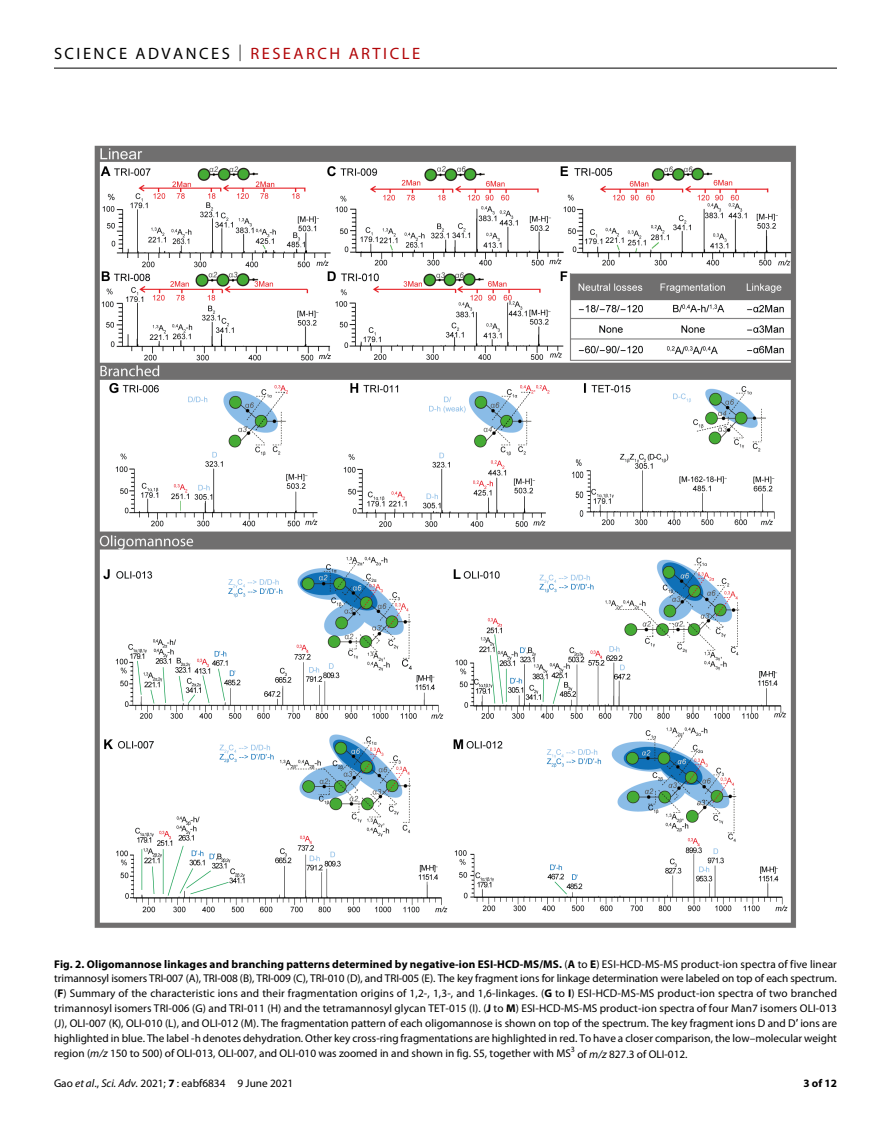
<style>
.page{position:relative;width:891px;height:1134px;background:#fff}
.page>*{position:absolute;margin:0;border:0;box-sizing:border-box;transform-origin:0 0}
.t1{font:16.5px "Myriad Pro";letter-spacing:.15em;color:#000}
.t2{font:11.25px/15px "Myriad Pro";color:#000;text-align:justify}
.t3{font:700 11.25px "Myriad Pro";color:#000}
.s1{font-weight:300}
.s2{color:#b10508}
.s3{font-weight:700}
.s4{font-style:italic}
</style>
<div class="page">
<hr style="left:54px;top:68px;width:783px;height:1px;background:#000">
<img style="left:94px;top:145px;width:702px;height:783px">
<h1 class="t1" style="left:54px;top:40px;width:368px">SCIENCE ADVANCES <span class="s1">|</span> <span class="s2">RESEARCH ARTICLE</span></h1>
<p class="t2" style="left:54px;top:956px;width:785px"><span class="s3">Fig. 2. Oligomannose linkages and branching patterns determined by negative-ion ESI-HCD-MS/MS.</span> (<span class="s3">A</span> to <span class="s3">E</span>) ESI-HCD-MS-MS product-ion spectra of five linear trimannosyl isomers TRI-007 (A), TRI-008 (B), TRI-009 (C), TRI-010 (D), and TRI-005 (E). The key fragment ions for linkage determination were labeled on top of each spectrum. (<span class="s3">F</span>) Summary of the characteristic ions and their fragmentation origins of 1,2-, 1,3-, and 1,6-linkages. (<span class="s3">G</span> to <span class="s3">I</span>) ESI-HCD-MS-MS product-ion spectra of two branched trimannosyl isomers TRI-006 (G) and TRI-011 (H) and the tetramannosyl glycan TET-015 (I). (<span class="s3">J</span> to <span class="s3">M</span>) ESI-HCD-MS-MS product-ion spectra of four Man7 isomers OLI-013 (J), OLI-007 (K), OLI-010 (L), and OLI-012 (M). The fragmentation pattern of each oligomannose is shown on top of the spectrum. The key fragment ions D and D′ ions are highlighted in blue. The label -h denotes dehydration. Other key cross-ring fragmentations are highlighted in red. To have a closer comparison, the low–molecular weight region (<span class="s4">m/z</span> 150 to 500) of OLI-013, OLI-007, and OLI-010 was zoomed in and shown in fig. S5, together with MS<sup>3</sup> of <span class="s4">m/z</span> 827.3 of OLI-012.</p>
<p class="t2" style="left:54px;top:1076px;width:241px">Gao <span class="s4">et al</span>., <span class="s4">Sci. Adv.</span> 2021; <span class="s3">7</span> : eabf6834 9 June 2021</p>
<p class="t3" style="left:803px;top:1074px;width:35px">3 of 12</p>
</div>
